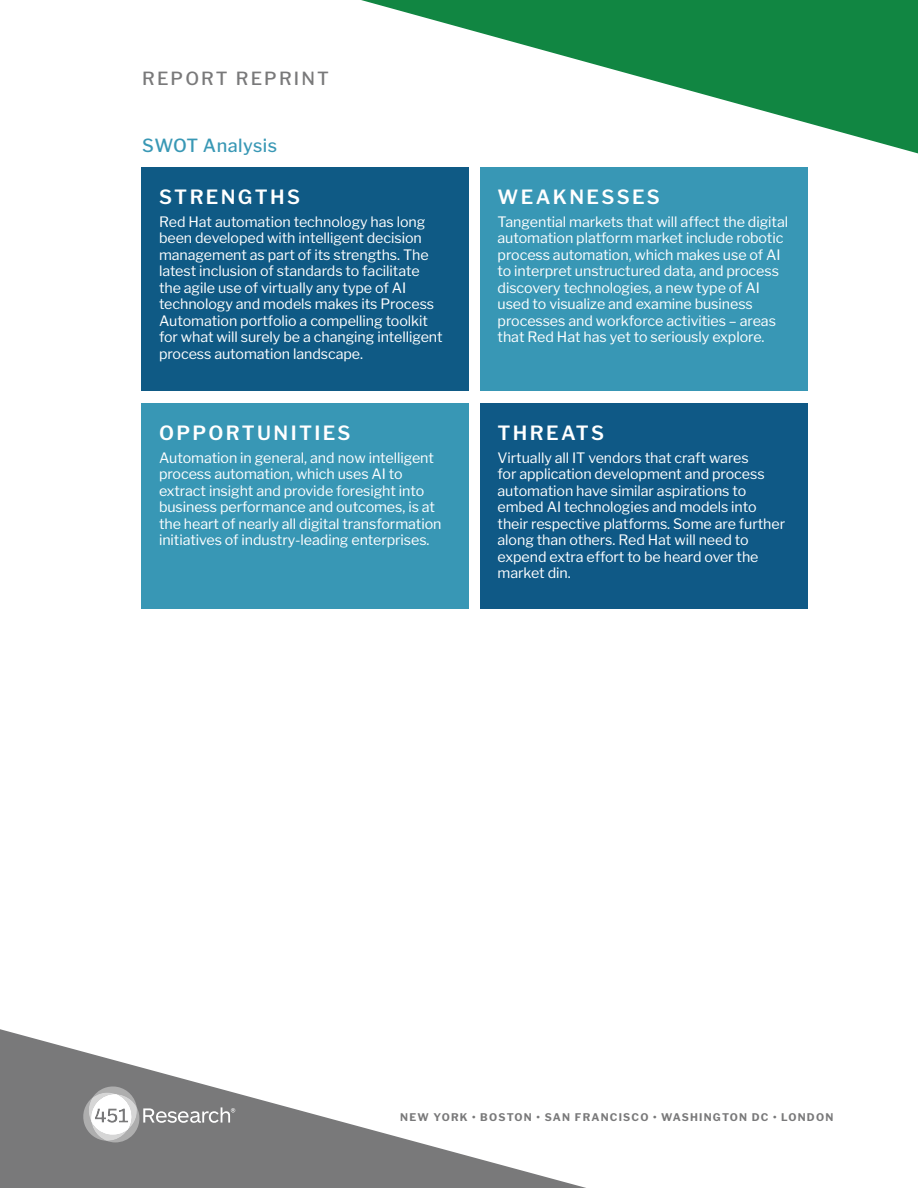
<style>
.page{position:relative;width:918px;height:1188px;background:#fff}
.page>*{position:absolute;margin:0;border:0;box-sizing:border-box;transform-origin:0 0}
.SWOT_Head{font:600 19.5px "Libre Franklin";letter-spacing:.12em;color:#fff}
.t1{font:500 18px "Libre Franklin";letter-spacing:.12em;color:#79797a}
.t2{font:500 18px "Libre Franklin";letter-spacing:.025em;color:#3998b5}
.SWOT_Body{font:14.25px/16.5px "Libre Franklin";letter-spacing:-.005em;color:#fff}
.t3{font:700 10.5px "Libre Franklin";letter-spacing:.115em;color:#79797a}
</style>
<div class="page">
<svg style="left:0;top:1029px;width:586px;height:159px"></svg>
<svg style="left:361px;top:0;width:557px;height:154px"></svg>
<svg style="left:82px;top:1086px;width:153px;height:56px"></svg>
<div style="left:141px;top:167px;width:328px;height:224px;background:#0f5a85"></div>
<div style="left:480px;top:167px;width:327px;height:224px;background:#3897b5"></div>
<div style="left:141px;top:403px;width:328px;height:205px;background:#3897b5"></div>
<div style="left:480px;top:403px;width:327px;height:205px;background:#0f5986"></div>
<p class="t1" style="left:142px;top:68px;width:188px">REPORT REPRINT</p>
<h1 class="t2" style="left:142px;top:135px;width:137px">SWOT Analysis</h1>
<p class="SWOT_Head" style="left:159px;top:185px;width:143px">STRENGTHS</p>
<p class="SWOT_Body" style="left:159px;top:213px;width:285px">Red Hat automation technology has long been developed with intelligent decision management as part of its strengths. The latest inclusion of standards to facilitate the agile use of virtually any type of AI technology and models makes its Process Automation portfolio a compelling toolkit for what will surely be a changing intelligent process automation landscape.</p>
<p class="SWOT_Head" style="left:159px;top:421px;width:193px">OPPORTUNITIES</p>
<p class="SWOT_Body" style="left:159px;top:449px;width:284px">Automation in general, and now intelligent process automation, which uses AI to extract insight and provide foresight into business performance and outcomes, is at the heart of nearly all digital transformation initiatives of industry-leading enterprises.</p>
<p class="SWOT_Head" style="left:498px;top:185px;width:164px">WEAKNESSES</p>
<p class="SWOT_Body" style="left:498px;top:213px;width:292px">Tangential markets that will affect the digital automation platform market include robotic process automation, which makes use of AI to interpret unstructured data, and process discovery technologies, a new type of AI used to visualize and examine business processes and workforce activities – areas that Red Hat has yet to seriously explore.</p>
<p class="SWOT_Head" style="left:498px;top:421px;width:108px">THREATS</p>
<p class="SWOT_Body" style="left:498px;top:449px;width:289px">Virtually all IT vendors that craft wares<br>for application development and process automation have similar aspirations to embed AI technologies and models into their respective platforms. Some are further along than others. Red Hat will need to expend extra effort to be heard over the market din.</p>
<p class="t3" style="left:400px;top:1111px;width:434px">NEW YORK • BOSTON • SAN FRANCISCO • WASHINGTON DC • LONDON</p>
</div>
